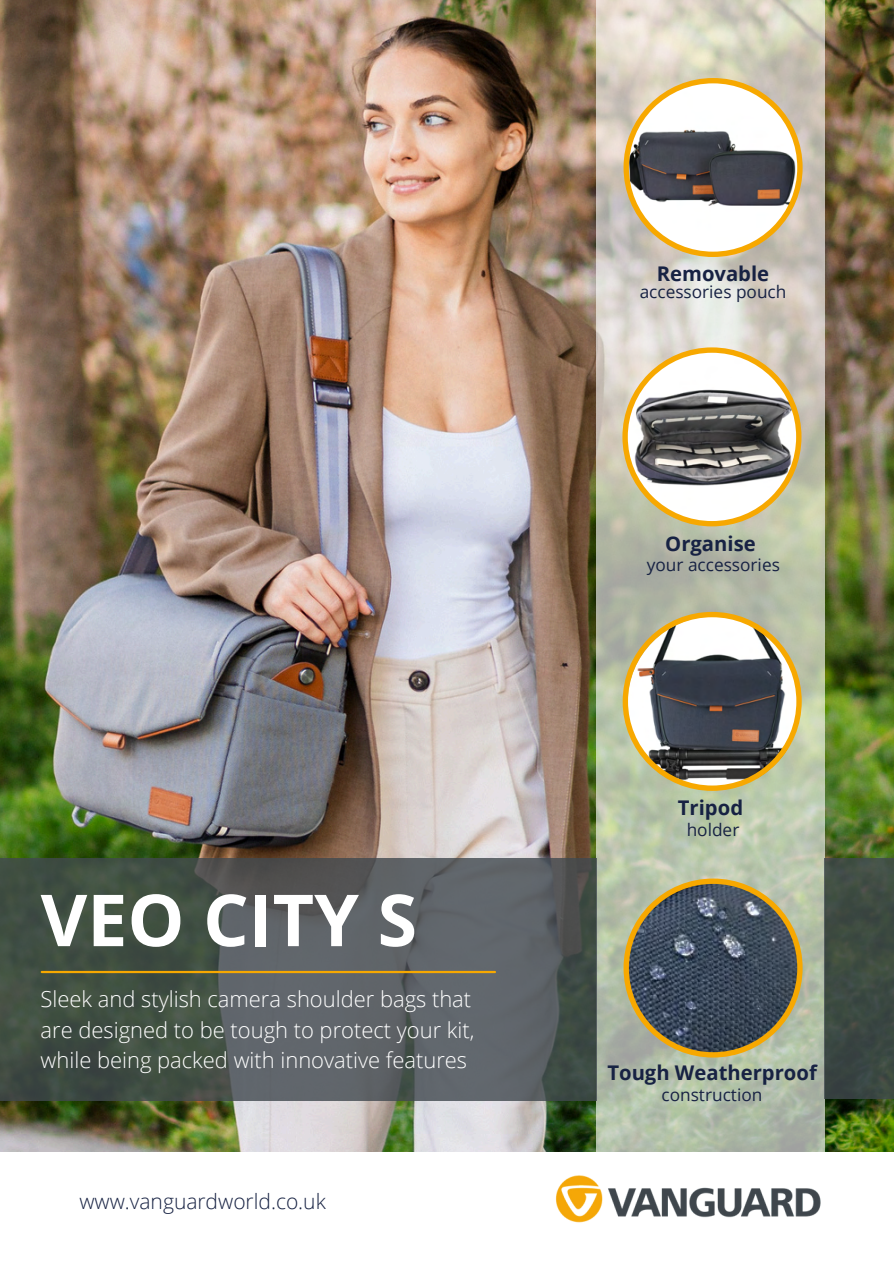
<style>
.page{position:relative;width:894px;height:1264px;background:#fff}
.page>*{position:absolute;margin:0;border:0;box-sizing:border-box;transform-origin:0 0}
.t1{font:700 71.7px "Open Sans";color:#fff}
.t2{font:300 21.9px/30.3px "Open Sans";color:#fff}
.t3{font:300 21px "Open Sans";color:#172243}
.t4{font:700 20.25px "Open Sans";color:#172243}
.t5{font:17.25px "Open Sans";color:#172243}
</style>
<div class="page">
<img style="left:555px;top:1175px;width:266px;height:48px">
<img style="left:0;top:0;width:893px;height:1151px">
<svg style="left:596px;top:0;width:228px;height:1150px;background:#c2c6b3"></svg>
<svg style="left:623px;top:78px;width:179px;height:179px"></svg>
<svg style="left:622px;top:347px;width:179px;height:179px"></svg>
<svg style="left:622px;top:612px;width:179px;height:178px"></svg>
<svg style="left:623px;top:878px;width:179px;height:179px;background:#696d66"></svg>
<svg style="left:0;top:857px;width:596px;height:243px;background:#515957"></svg>
<hr style="left:42px;top:970px;width:453px;height:3px;background:#f7a800">
<div style="left:824px;top:857px;width:69px;height:241px;background:#3d4a41"></div>
<p class="t1" style="left:41px;top:869px;width:378px">VEO CITY S</p>
<h2 class="t2" style="left:41px;top:983px;width:435px">Sleek and stylish camera shoulder bags that are designed to be tough to protect your kit, while being packed with innovative features</h2>
<p class="t3" style="left:79px;top:1186px;width:248px">www.vanguardworld.co.uk</p>
<p class="t4" style="left:656px;top:259px;width:114px">Removable</p>
<h2 class="t5" style="left:639px;top:279px;width:148px">accessories pouch</h2>
<p class="t4" style="left:665px;top:529px;width:92px">Organise</p>
<h3 class="t5" style="left:646px;top:552px;width:135px">your accessories</h3>
<p class="t4" style="left:677px;top:793px;width:67px">Tripod</p>
<h2 class="t5" style="left:686px;top:818px;width:54px">holder</h2>
<p class="t4" style="left:607px;top:1058px;width:211px">Tough Weatherproof</p>
<p class="t5" style="left:661px;top:1082px;width:102px">construction</p>
</div>
